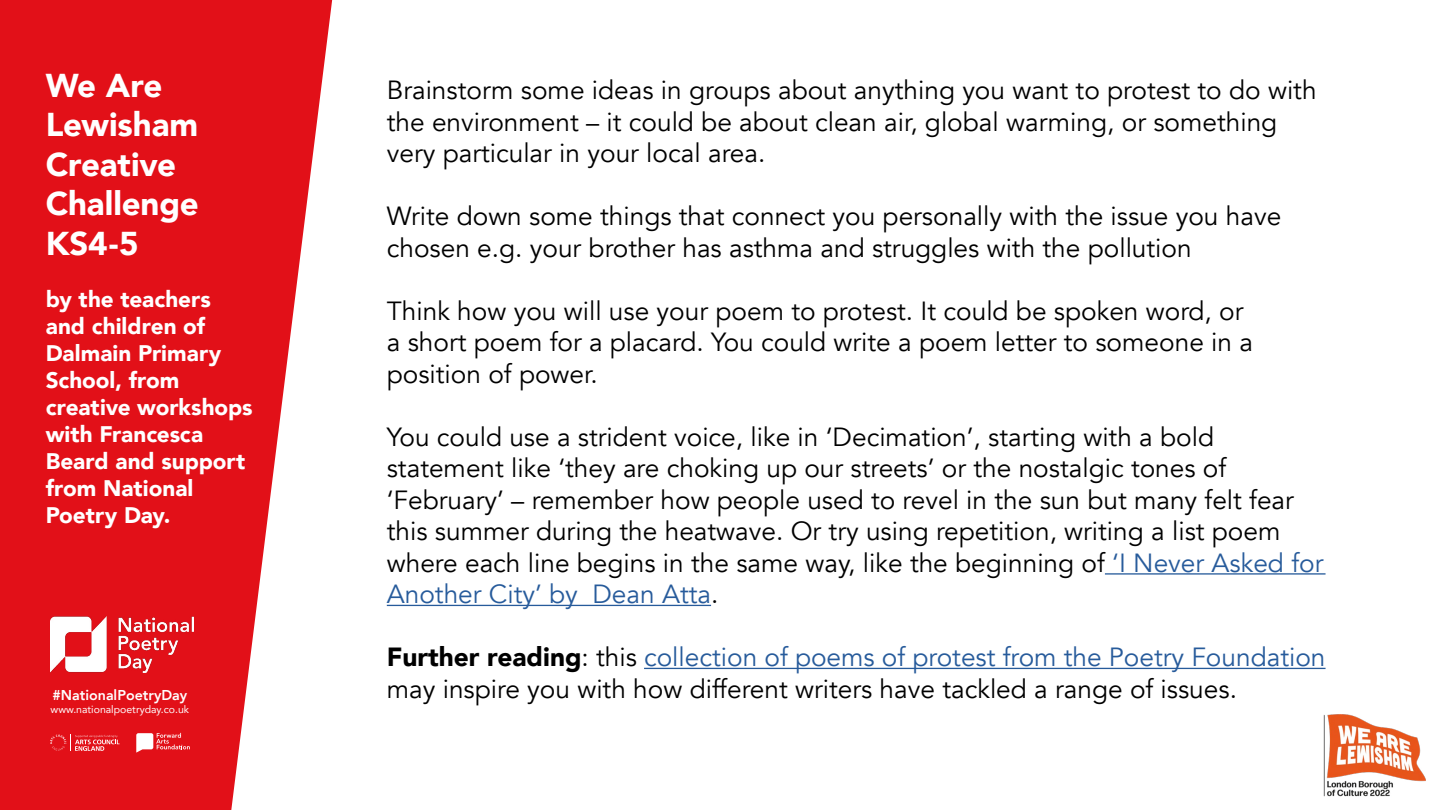
<style>
.page{position:relative;width:1440px;height:810px;background:#fff}
.page>*{position:absolute;margin:0;border:0;box-sizing:border-box;transform-origin:0 0}
.t1{font:900 33px/39.6px "Avenir";letter-spacing:-.005em;color:#fff}
.t2{font:26.25px/31.5px "Avenir";color:#000}
.t3{font:900 22.5px/27px "Avenir";color:#fff}
.t4{font:800 14.25px "Avenir";color:#fff}
.t5{font:10.5px "Avenir";color:#fff}
.s1{color:#275b9b}
.s2{font-weight:900}
</style>
<div class="page">
<svg style="left:0;top:0;width:333px;height:810px;fill:#e21018"></svg>
<svg style="left:136px;top:733px;width:54px;height:20px"></svg>
<svg style="left:50px;top:735px;width:70px;height:16px"></svg>
<img style="left:50px;top:616px;width:143px;height:56px">
<hr style="left:1105px;top:573px;width:221px;height:2px;background:#275b9b">
<hr style="left:387px;top:605px;width:324px;height:1px;background:#275b9b">
<hr style="left:644px;top:668px;width:682px;height:1px;background:#275b9b">
<img style="left:1324px;top:714px;width:102px;height:83px">
<p class="t1" style="left:46px;top:64px;width:155px">We Are<br>Lewisham<br>Creative<br>Challenge<br>KS4-5</p>
<p class="t3" style="left:46px;top:285px;width:208px">by the teachers and children of<br>Dalmain Primary<br>School, from creative workshops with Francesca<br>Beard and support from National<br>Poetry Day.</p>
<p class="t4" style="left:52px;top:684px;width:136px">#NationalPoetryDay</p>
<p class="t5" style="left:51px;top:701px;width:140px">www.nationalpoetryday.co.uk</p>
<p class="t2" style="left:387px;top:75px;width:931px">Brainstorm some ideas in groups about anything you want to protest to do with the environment – it could be about clean air, global warming, or something very particular in your local area.</p>
<p class="t2" style="left:387px;top:201px;width:896px">Write down some things that connect you personally with the issue you have chosen e.g. your brother has asthma and struggles with the pollution</p>
<p class="t2" style="left:387px;top:296px;width:868px">Think how you will use your poem to protest. It could be spoken word, or a short poem for a placard. You could write a poem letter to someone in a position of power.</p>
<p class="t2" style="left:387px;top:422px;width:938px">You could use a strident voice, like in ‘Decimation’, starting with a bold statement like ‘they are choking up our streets’ or the nostalgic tones of ‘February’ – remember how people used to revel in the sun but many felt fear this summer during the heatwave. Or try using repetition, writing a list poem where each line begins in the same way, like the beginning of <span class="s1">‘I Never Asked for Another City’ by Dean Atta</span>.</p>
<p class="t2" style="left:387px;top:642px;width:940px"><span class="s2">Further reading</span>: this <span class="s1">collection of poems of protest from the Poetry Foundation </span>may inspire you with how different writers have tackled a range of issues.</p>
</div>
